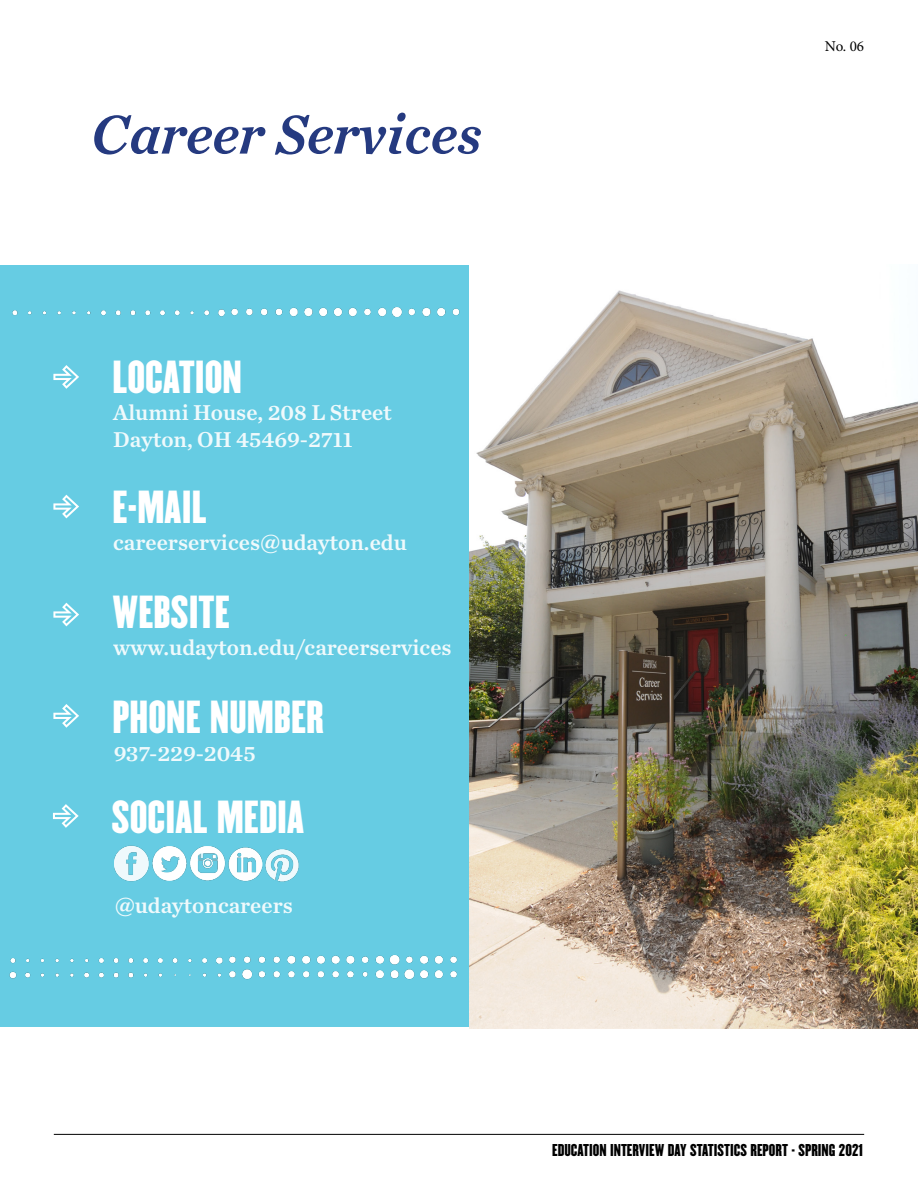
<style>
.page{position:relative;width:918px;height:1188px;background:#fff}
.page>*{position:absolute;margin:0;border:0;box-sizing:border-box;transform-origin:0 0}
.t1{font:italic 57px "Chronicle Text G2 Semi";color:#253a80}
.t2{font:40.5px "Champion Liteweight";color:#fff}
.t3{font:22.5px/27px "Chronicle Text G2 Semi";color:#fff}
.t4{font:15px "Champion Liteweight";color:#000}
.t5{font:15px "Minion Pro";color:#000}
</style>
<div class="page">
<hr style="left:54px;top:1134px;width:810px;height:1px;background:#000">
<div style="left:0;top:265px;width:470px;height:762px;background:#66cce3"></div>
<img style="left:470px;top:290px;width:448px;height:739px">
<img style="left:12px;top:307px;width:448px;height:10px">
<img style="left:9px;top:955px;width:448px;height:25px">
<img style="left:114px;top:846px;width:35px;height:36px">
<img style="left:152px;top:846px;width:35px;height:35px">
<img style="left:190px;top:846px;width:35px;height:35px">
<img style="left:228px;top:847px;width:35px;height:35px">
<img style="left:265px;top:849px;width:34px;height:33px">
<svg style="left:53px;top:365px;width:26px;height:24px"></svg>
<svg style="left:53px;top:495px;width:26px;height:23px"></svg>
<svg style="left:53px;top:603px;width:26px;height:23px"></svg>
<svg style="left:53px;top:804px;width:26px;height:24px"></svg>
<svg style="left:53px;top:704px;width:26px;height:24px"></svg>
<p class="t1" style="left:91px;top:90px;width:392px">Career Services</p>
<p class="t2" style="left:112px;top:344px;width:131px">LOCATION</p>
<p class="t3" style="left:113px;top:398px;width:280px">Alumni House, 208 L Street<br>Dayton, OH 45469-2711</p>
<p class="t2" style="left:112px;top:474px;width:96px">E-MAIL</p>
<p class="t3" style="left:113px;top:528px;width:295px">careerservices@udayton.edu</p>
<p class="t2" style="left:112px;top:578px;width:119px">WEBSITE</p>
<p class="t3" style="left:113px;top:633px;width:340px">www.udayton.edu/careerservices</p>
<p class="t2" style="left:112px;top:683px;width:213px">PHONE NUMBER</p>
<p class="t3" style="left:113px;top:739px;width:144px">937-229-2045</p>
<p class="t2" style="left:112px;top:783px;width:194px">SOCIAL MEDIA</p>
<p class="t3" style="left:114px;top:890px;width:180px">@udaytoncareers</p>
<p class="t5" style="left:825px;top:36px;width:41px">No. 06</p>
<p class="t4" style="left:552px;top:1138px;width:313px">EDUCATION INTERVIEW DAY STATISTICS REPORT - SPRING 2021</p>
</div>
